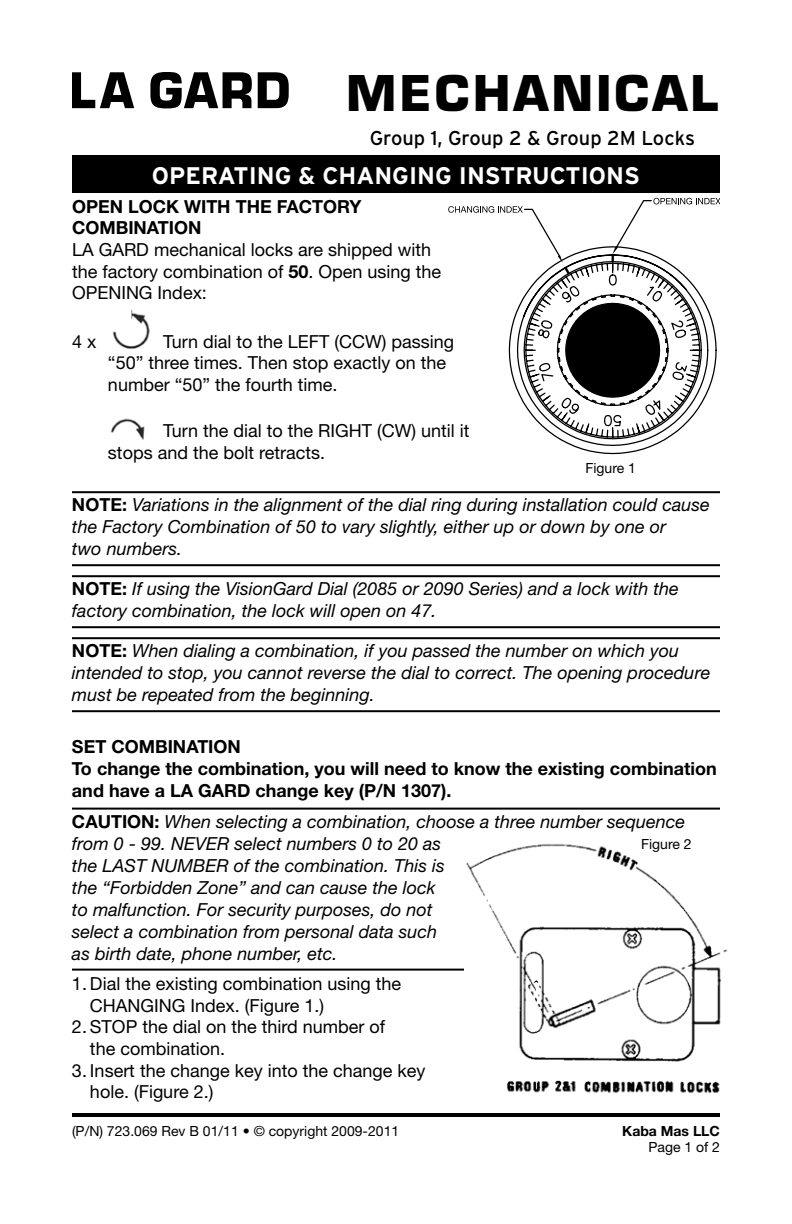
<style>
.page{position:relative;width:792px;height:1224px;background:#fff}
.page>*{position:absolute;margin:0;border:0;box-sizing:border-box;transform-origin:0 0}
.t1{font:700 48px "Eurostile";letter-spacing:.06em;color:#000}
.t2{font:700 24px "Interstate";color:#fff}
.t3{font:20px "Interstate";color:#000}
.t4{font:italic 18px/22px "Helvetica Neue";color:#000}
.t5{font:18px/21.6px "Helvetica Neue";color:#000}
.t6{font:700 18px/21.6px "Helvetica Neue";color:#000}
.t7{font:14px "Helvetica Neue";color:#000}
.t8{font:700 14px "Helvetica Neue";color:#000}
.s1{font-weight:700}
.s2{font-weight:700;font-style:normal}
</style>
<div class="page">
<hr style="left:72px;top:1113px;width:648px;height:4px;background:#000">
<hr style="left:72px;top:491px;width:648px;height:2px;background:#000">
<hr style="left:72px;top:564px;width:648px;height:2px;background:#000">
<hr style="left:72px;top:575px;width:648px;height:2px;background:#000">
<hr style="left:72px;top:626px;width:648px;height:2px;background:#000">
<hr style="left:72px;top:637px;width:648px;height:2px;background:#000">
<hr style="left:72px;top:710px;width:648px;height:2px;background:#000">
<hr style="left:72px;top:808px;width:648px;height:2px;background:#000">
<hr style="left:72px;top:969px;width:648px;height:2px;background:#000">
<img style="left:112px;top:309px;width:38px;height:40px">
<img style="left:110px;top:418px;width:35px;height:22px">
<svg style="left:72px;top:72px;width:62px;height:36px"></svg>
<svg style="left:150px;top:72px;width:102px;height:36px"></svg>
<svg style="left:258px;top:72px;width:31px;height:36px"></svg>
<div style="left:72px;top:155px;width:648px;height:37px;background:#000"></div>
<svg style="left:519px;top:192px;width:197px;height:448px"></svg>
<svg style="left:519px;top:397px;width:197px;height:57px"></svg>
<svg style="left:448px;top:198px;width:272px;height:199px"></svg>
<img style="left:464px;top:844px;width:264px;height:249px">
<h1 class="t1" style="left:346px;top:64px;width:374px">MECHANICAL</h1>
<p class="t3" style="left:370px;top:127px;width:327px">Group 1, Group 2 &amp; Group 2M Locks</p>
<h2 class="t2" style="left:152px;top:162px;width:490px">OPERATING &amp; CHANGING I NSTRUCTIONS</h2>
<p class="t6" style="left:72px;top:195px;width:291px">open lock with the factory combination</p>
<p class="t5" style="left:72px;top:239px;width:371px">LA GARD mechanical locks are shipped with the factory combination of <span class="s1">50</span>. Open using the open ing I ndex:</p>
<p class="t5" style="left:72px;top:330px;width:26px">4 x</p>
<p class="t5" style="left:108px;top:330px;width:348px;text-indent:55px">Turn dial to the LEFT (CCW) passing “50” three times. Then stop exactly on the number “50” the fourth time.</p>
<p class="t5" style="left:108px;top:420px;width:363px;text-indent:55px">Turn the dial to the RI GHT (CW) until it stops and the bolt retracts.</p>
<p class="t4" style="left:72px;top:493px;width:639px"><span class="s2">Note:</span> Variations in the alignment of the dial ring during installation could cause the Factory Combination of 50 to vary slightly, either up or down by one or<br>two numbers.</p>
<p class="t4" style="left:72px;top:577px;width:608px"><span class="s2">Note:</span> If using the VisionGard Dial (2085 or 2090 Series) and a lock with the factory combination, the lock will open on 47.</p>
<p class="t4" style="left:72px;top:639px;width:640px"><span class="s2">Note:</span> When dialing a combination, if you passed the number on which you intended to stop, you cannot reverse the dial to correct. The opening procedure must be repeated from the beginning.</p>
<p class="t6" style="left:72px;top:736px;width:646px">Set Combination<br>To change the combination, you will need to know the existing combination and have a LA GAR D change key (P/N 1307).</p>
<p class="t4" style="left:72px;top:810px;width:615px"><span class="s2">caution:</span> When selecting a combination, choose a three number sequence from 0 - 99. Never select numbers 0 to 20 as<br>the LAST NUMBER of the combination. This is<br>the “Forbidden Zone” and can cause the lock<br>to malfunction. For security purposes, do not<br>select a combination from personal data such<br>as birth date, phone number, etc.</p>
<p class="t5" style="left:90px;top:973px;width:313px;text-indent:-18px">1. Dial the existing combination using the<br>CHANGI NG I ndex. (Figure 1.)</p>
<p class="t5" style="left:90px;top:1016px;width:297px;text-indent:-18px">2. STOP the dial on the third number of the combination.</p>
<p class="t5" style="left:90px;top:1059px;width:337px;text-indent:-18px">3. I nsert the change key into the change key hole. (Figure 2.)</p>
<p class="t7" style="left:585px;top:460px;width:52px">Figure 1</p>
<p class="t7" style="left:641px;top:836px;width:52px">Figure 2</p>
<p class="t7" style="left:72px;top:1122px;width:329px">(P/N) 723.069 Rev B 01/11 • © copyright 2009-2011</p>
<p class="t8" style="left:622px;top:1122px;width:99px">Kaba Mas LLC</p>
<p class="t7" style="left:648px;top:1139px;width:73px">Page 1 of 2</p>
</div>
